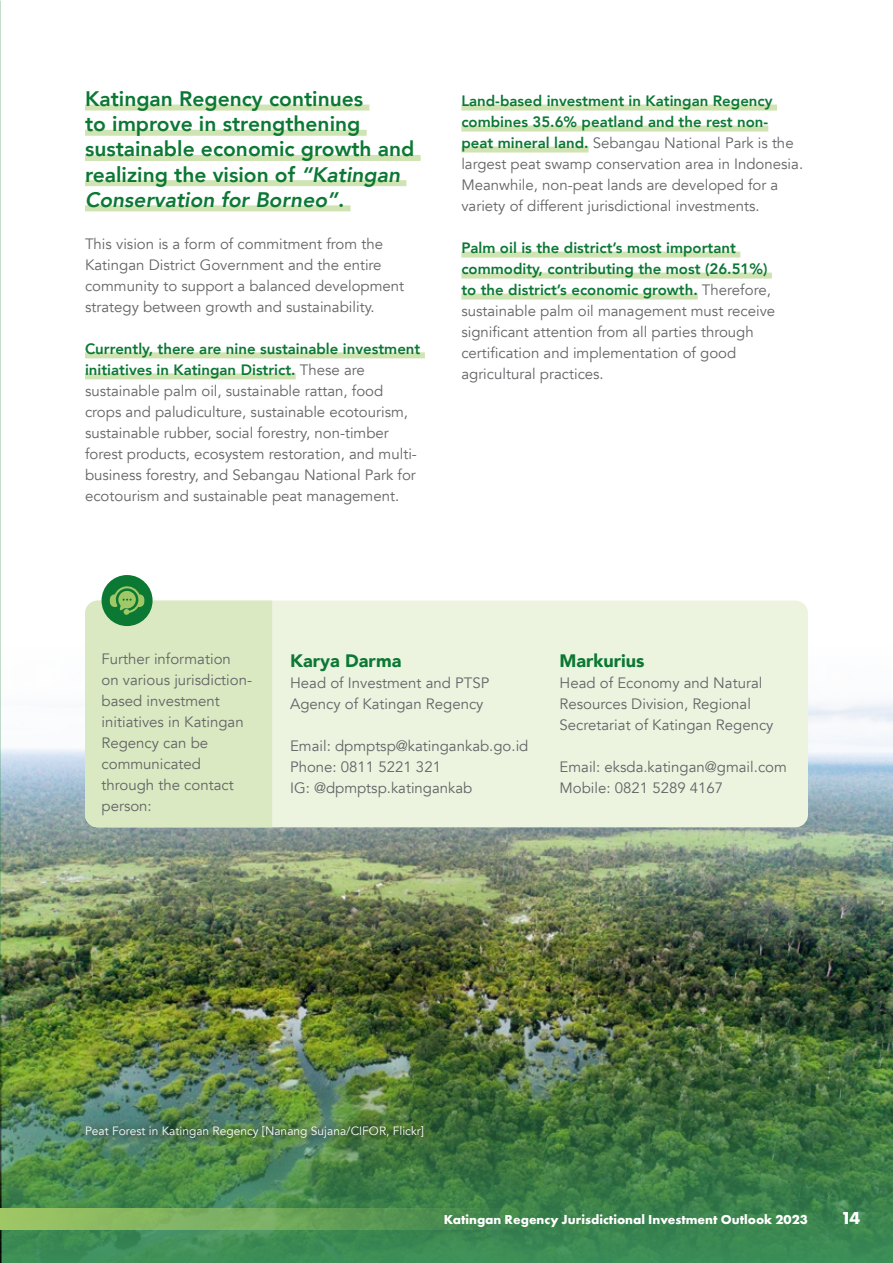
<style>
.page{position:relative;width:893px;height:1263px;background:#fff}
.page>*{position:absolute;margin:0;border:0;box-sizing:border-box;transform-origin:0 0}
.t1{font:800 21px/25.2px "Avenir";color:#0b7833}
.t2{font:900 18px "Avenir";color:#0b7833}
.t3{font:700 18px "Futura PT";color:#fff}
.t4{font:15px/21px "Avenir";color:#636466}
.t5{font:700 13.5px "Futura PT";color:#fff}
.t6{font:12px "Avenir";color:#fff}
.s1{font-style:italic}
.s2{font-weight:800;color:#0b7833}
</style>
<div class="page">
<img style="left:1px;top:702px;width:892px;height:284px">
<img style="left:0;top:0;width:1px;height:1263px">
<div style="left:85px;top:105px;width:284px;height:6px;background:#d0e3b3"></div>
<div style="left:85px;top:130px;width:282px;height:6px;background:#d0e3b3"></div>
<div style="left:85px;top:155px;width:336px;height:6px;background:#d0e3b3"></div>
<div style="left:85px;top:180px;width:321px;height:6px;background:#d0e3b3"></div>
<div style="left:85px;top:205px;width:266px;height:6px;background:#d0e3b3"></div>
<div style="left:85px;top:352px;width:340px;height:6px;background:#d0e3b3"></div>
<div style="left:85px;top:373px;width:211px;height:6px;background:#d0e3b3"></div>
<div style="left:461px;top:105px;width:316px;height:6px;background:#d0e3b3"></div>
<div style="left:461px;top:126px;width:307px;height:6px;background:#d0e3b3"></div>
<div style="left:461px;top:147px;width:128px;height:6px;background:#d0e3b3"></div>
<div style="left:461px;top:252px;width:279px;height:6px;background:#d0e3b3"></div>
<div style="left:461px;top:273px;width:311px;height:6px;background:#d0e3b3"></div>
<div style="left:461px;top:294px;width:237px;height:6px;background:#d0e3b3"></div>
<div style="left:85px;top:600px;width:723px;height:227px;background:#ecf4e0;border-radius:13px"></div>
<div style="left:102px;top:575px;width:51px;height:51px;background:#0b7833;border-radius:50%"></div>
<svg style="left:85px;top:585px;width:187px;height:242px;background:#d4e6bf"></svg>
<img style="left:0;top:986px;width:893px;height:277px">
<div style="left:81px;top:1118px;width:356px;height:29px;background:#000;opacity:.75"></div>
<div style="left:0;top:1208px;width:536px;height:21px;background:linear-gradient(to right,#a3ca69,#3b824c)"></div>
<h1 class="t1" style="left:85px;top:86px;width:331px">Katingan Regency continues<br>to improve in strengthening sustainable economic growth and realizing the vision of <span class="s1">“Katingan<br>Conservation for Borneo”</span>.</h1>
<p class="t4" style="left:85px;top:233px;width:321px">This vision is a form of commitment from the Katingan District Government and the entire community to support a balanced development strategy between growth and sustainability.</p>
<p class="t4" style="left:85px;top:338px;width:337px"><span class="s2">Currently, there are nine sustainable investment initiatives in Katingan District.</span> These are sustainable palm oil, sustainable rattan, food crops and paludiculture, sustainable ecotourism, sustainable rubber, social forestry, non-timber forest products, ecosystem restoration, and multi&shy;business forestry, and Sebangau National Park for ecotourism and sustainable peat management.</p>
<p class="t4" style="left:461px;top:91px;width:343px"><span class="s2">Land-based investment in Katingan Regency combines 35.6% peatland and the rest non&shy;peat mineral land.</span> Sebangau National Park is the largest peat swamp conservation area in Indonesia.<br>Meanwhile, non-peat lands are developed for a variety of different jurisdictional investments.</p>
<p class="t4" style="left:461px;top:238px;width:315px"><span class="s2">Palm oil is the district’s most important commodity, contributing the most (26.51%) to the district’s economic growth.</span> Therefore, sustainable palm oil management must receive significant attention from all parties through certification and implementation of good agricultural practices.</p>
<p class="t4" style="left:102px;top:649px;width:152px">Further information<br>on various jurisdiction&shy;based investment initiatives in Katingan<br>Regency can be communicated through the contact person:</p>
<p class="t2" style="left:290px;top:645px;width:113px">Karya Darma</p>
<p class="t4" style="left:290px;top:673px;width:201px">Head of Investment and PTSP<br>Agency of Katingan Regency</p>
<p class="t4" style="left:290px;top:736px;width:240px">Email: dpmptsp@katingankab.go.id<br>Phone: 0811 5221 321<br>IG: @dpmptsp.katingankab</p>
<p class="t2" style="left:560px;top:645px;width:86px">Markurius</p>
<p class="t4" style="left:560px;top:673px;width:215px">Head of Economy and Natural<br>Resources Division, Regional<br>Secretariat of Katingan Regency</p>
<p class="t4" style="left:560px;top:757px;width:229px">Email: eksda.katingan@gmail.com<br>Mobile: 0821 5289 4167</p>
<p class="t6" style="left:85px;top:1124px;width:340px">Peat Forest in Katingan Regency [Nanang Sujana/CIFOR, Flickr]</p>
<p class="t5" style="left:444px;top:1210px;width:365px">Katingan Regency Jurisdictional Investment Outlook 2023</p>
<p class="t3" style="left:841px;top:1206px;width:21px">14</p>
</div>
